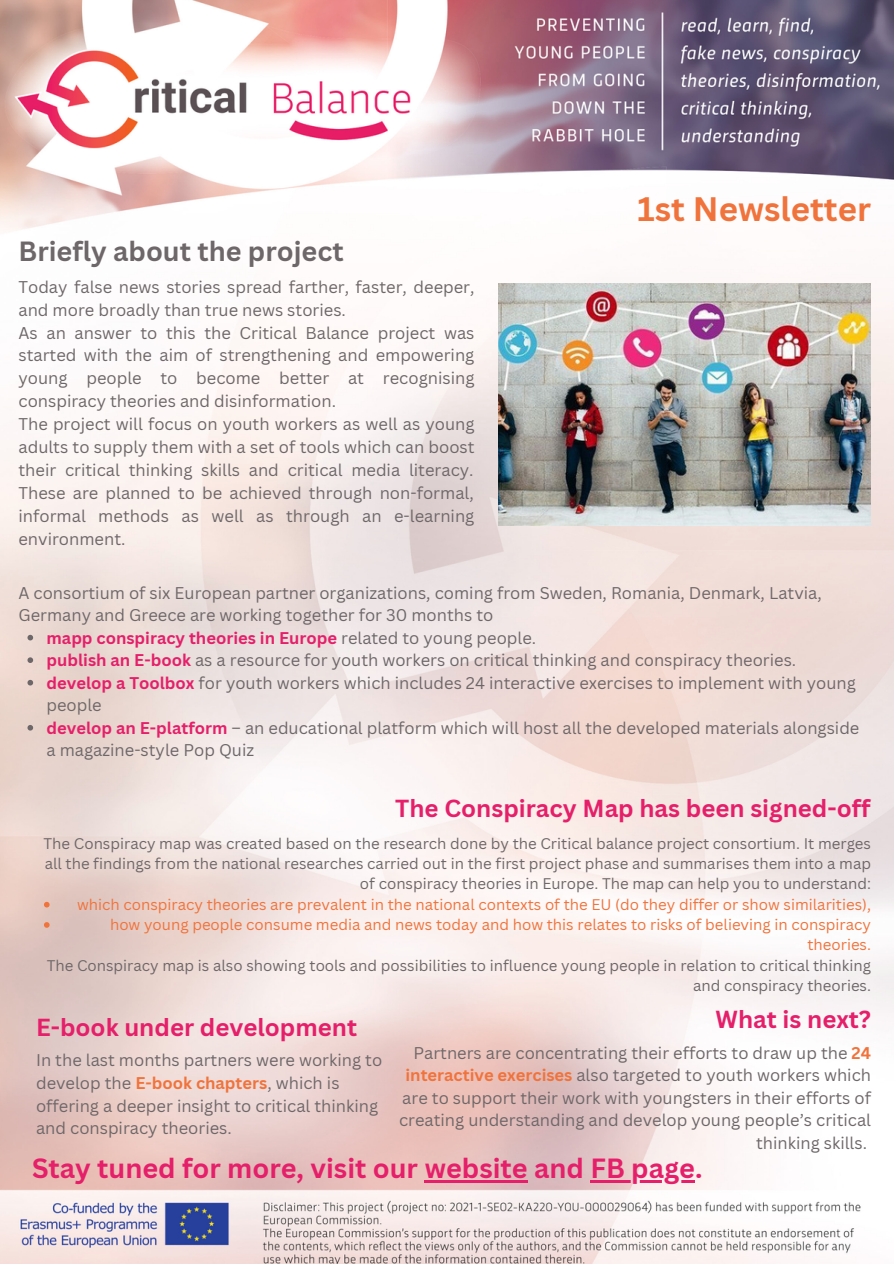
<style>
.page{position:relative;width:894px;height:1264px;background:#fff}
.page>*{position:absolute;margin:0;border:0;box-sizing:border-box;transform-origin:0 0}
.t1{font:700 33px "Canva Sans";color:#f0733c}
.t2{font:700 27px "Canva Sans";color:#e51f69}
.t3{font:700 27px "Canva Sans";color:#6e6769}
.t4{font:700 24px "Canva Sans";color:#e51f69}
.t5{font:16.5px/23px "Canva Sans";color:#6e6769}
.t6{font:15px/20.2px "Canva Sans";color:#6e6769;text-align:right}
.t7{font:15px/20.2px "Canva Sans";color:#f0733c;text-align:right}
.s1{font-weight:700;color:#e51f69}
.s2{font-weight:700;color:#f0733c}
</style>
<div class="page">
<img style="left:0;top:0;width:893px;height:1263px">
<img style="left:498px;top:283px;width:372px;height:242px">
<svg style="left:44px;top:901px;width:6px;height:6px"></svg>
<svg style="left:44px;top:922px;width:6px;height:5px"></svg>
<svg style="left:27px;top:635px;width:6px;height:5px"></svg>
<svg style="left:27px;top:657px;width:6px;height:6px"></svg>
<svg style="left:27px;top:680px;width:6px;height:5px"></svg>
<svg style="left:27px;top:725px;width:6px;height:5px"></svg>
<hr style="left:424px;top:1180px;width:103px;height:2px;background:#e51f69">
<hr style="left:590px;top:1180px;width:105px;height:2px;background:#e51f69">
<h2 class="t3" style="left:18px;top:232px;width:326px">Briefly about the project</h2>
<p class="t5" style="left:18px;top:275px;width:457px">Today false news stories spread farther, faster, deeper, and more broadly than true news stories.<br>As an answer to this the Critical Balance project was started with the aim of strengthening and empowering young people to become better at recognising conspiracy theories and disinformation.<br>The project will focus on youth workers as well as young adults to supply them with a set of tools which can boost their critical thinking skills and critical media literacy.<br>These are planned to be achieved through non-formal, informal methods as well as through an e-learning environment.</p>
<h1 class="t1" style="left:637px;top:186px;width:235px">1st Newsletter</h1>
<p class="t5" style="left:18px;top:581px;width:804px;line-height:22.5px">A consortium of six European partner organizations, coming from Sweden, Romania, Denmark, Latvia,<br>Germany and Greece are working together for 30 months to</p>
<p class="t5" style="left:47px;top:626px;width:814px;line-height:22.5px"><span class="s1">mapp conspiracy theories in Europe</span> related to young people.<br><span class="s1">publish an E-book</span> as a resource for youth workers on critical thinking and conspiracy theories. <span class="s1">develop a Toolbox</span> for youth workers which includes 24 interactive exercises to implement with young people<br><span class="s1">develop an E-platform</span> – an educational platform which will host all the developed materials alongside a magazine-style Pop Quiz</p>
<h3 class="t4" style="left:395px;top:791px;width:476px">The Conspiracy Map has been signed-off</h3>
<p class="t6" style="left:43px;top:833px;width:828px">The Conspiracy map was created based on the research done by the Critical balance project consortium. It merges all the findings from the national researches carried out in the first project phase and summarises them into a map of conspiracy theories in Europe. The map can help you to understand:</p>
<p class="t7" style="left:77px;top:893px;width:795px">which conspiracy theories are prevalent in the national contexts of the EU (do they differ or show similarities), how young people consume media and news today and how this relates to risks of believing in conspiracy theories.</p>
<p class="t6" style="left:47px;top:954px;width:825px">The Conspiracy map is also showing tools and possibilities to influence young people in relation to critical thinking and conspiracy theories.</p>
<h3 class="t4" style="left:715px;top:1002px;width:157px">What is next?</h3>
<p class="t5" style="left:399px;top:1041px;width:473px;line-height:22.5px;text-align:right">Partners are concentrating their efforts to draw up the <span class="s2">24 interactive exercises</span> also targeted to youth workers which are to support their work with youngsters in their efforts of creating understanding and develop young people’s critical thinking skills.</p>
<h2 class="t2" style="left:32px;top:1149px;width:671px">Stay tuned for more, visit our website and FB page.</h2>
<h3 class="t4" style="left:36px;top:1010px;width:322px">E-book under development</h3>
<p class="t5" style="left:36px;top:1048px;width:347px">In the last months partners were working to develop the <span class="s2">E-book chapters</span>, which is offering a deeper insight to critical thinking and conspiracy theories.</p>
</div>
